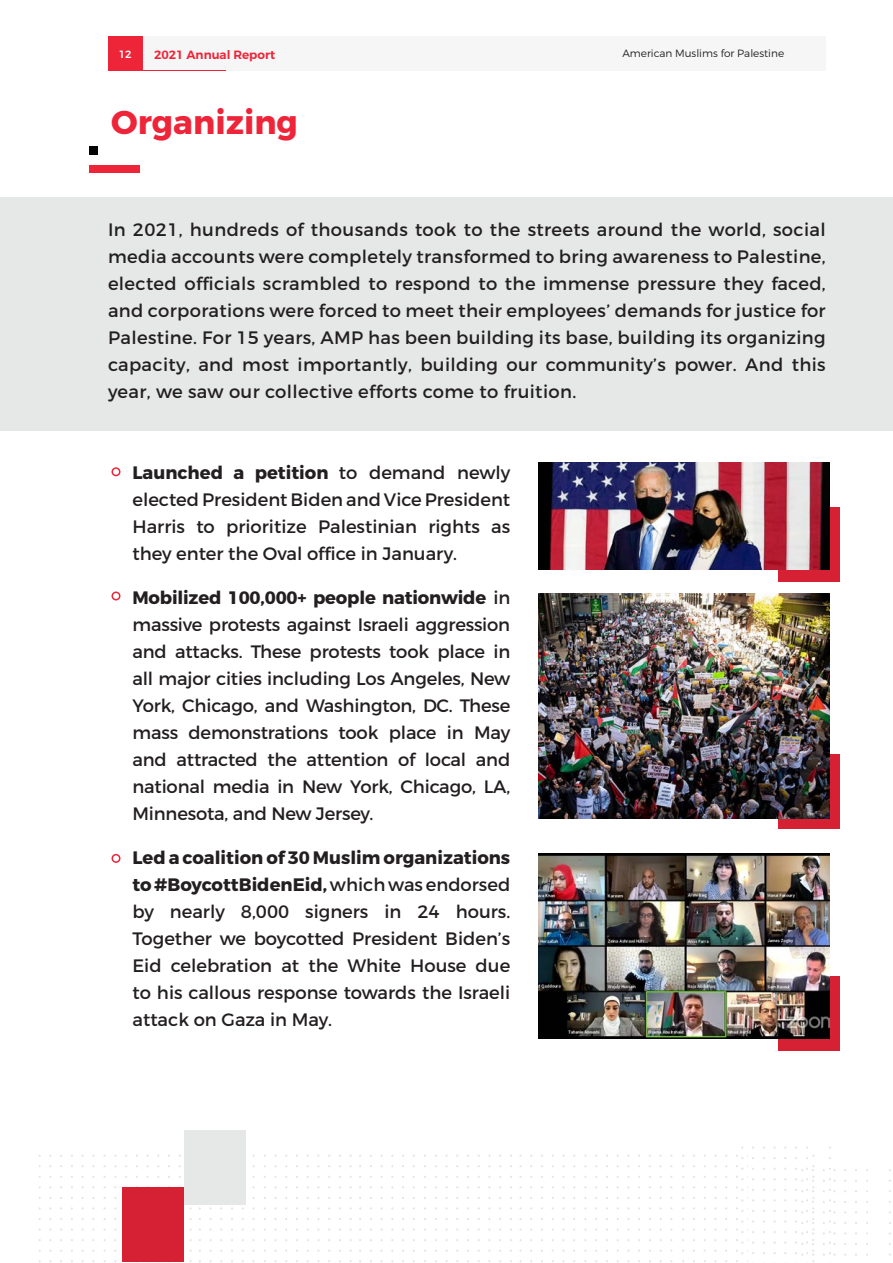
<style>
.page{position:relative;width:893px;height:1263px;background:#fff}
.page>*{position:absolute;margin:0;border:0;box-sizing:border-box;transform-origin:0 0}
.Title_1{font:700 33px "Montserrat";color:#ee2539}
.Body_1{font:18px/27px "Montserrat";color:#231f20;text-align:justify}
.t1{font:600 12px "Montserrat";color:#ee2539}
.t2{font:300 10.5px "Montserrat";color:#231f20}
.t3{font:500 10.5px "Montserrat";color:#fff}
.s1{font-weight:700}
</style>
<div class="page">
<div style="left:142px;top:37px;width:684px;height:34px;background:#f6f6f6"></div>
<div style="left:108px;top:37px;width:34px;height:34px;background:#ee2539"></div>
<hr style="left:108px;top:70px;width:118px;height:1px;background:#ee2539">
<div style="left:89px;top:165px;width:51px;height:7px;background:#ee2539"></div>
<div style="left:89px;top:147px;width:9px;height:8px;background:#040503"></div>
<div style="left:123px;top:1187px;width:61px;height:74px;background:#d52133"></div>
<div style="left:184px;top:1130px;width:61px;height:75px;background:#e5e8e7"></div>
<svg style="left:736px;top:1146px;width:18px;height:13px"></svg>
<svg style="left:736px;top:1165px;width:18px;height:5px"></svg>
<svg style="left:736px;top:1176px;width:18px;height:4px"></svg>
<svg style="left:736px;top:1186px;width:18px;height:5px"></svg>
<svg style="left:736px;top:1197px;width:18px;height:4px"></svg>
<svg style="left:736px;top:1207px;width:18px;height:5px"></svg>
<svg style="left:736px;top:1218px;width:18px;height:4px"></svg>
<svg style="left:736px;top:1229px;width:18px;height:4px"></svg>
<svg style="left:736px;top:1239px;width:18px;height:15px"></svg>
<div style="left:111px;top:467px;width:9px;height:9px;border:2px solid #ee2539;border-radius:50%"></div>
<div style="left:111px;top:591px;width:9px;height:9px;border:2px solid #ee2539;border-radius:50%"></div>
<div style="left:111px;top:854px;width:9px;height:9px;border:2px solid #ee2539;border-radius:50%"></div>
<div style="left:0;top:197px;width:893px;height:233px;background:#e5e8e7"></div>
<svg style="left:823px;top:1168px;width:13px;height:3px"></svg>
<svg style="left:823px;top:1178px;width:13px;height:4px"></svg>
<svg style="left:823px;top:1189px;width:13px;height:3px"></svg>
<svg style="left:823px;top:1199px;width:13px;height:4px"></svg>
<svg style="left:823px;top:1220px;width:13px;height:4px"></svg>
<svg style="left:823px;top:1242px;width:13px;height:3px"></svg>
<svg style="left:823px;top:1252px;width:13px;height:4px"></svg>
<svg style="left:795px;top:1165px;width:19px;height:97px"></svg>
<div style="left:779px;top:507px;width:61px;height:74px;background:#d52133"></div>
<div style="left:779px;top:754px;width:61px;height:75px;background:#d52133"></div>
<div style="left:779px;top:976px;width:61px;height:74px;background:#d52133"></div>
<img style="left:539px;top:463px;width:290px;height:106px">
<img style="left:539px;top:594px;width:290px;height:225px">
<img style="left:539px;top:854px;width:290px;height:184px">
<p class="t3" style="left:119px;top:46px;width:14px">12</p>
<p class="t1" style="left:154px;top:47px;width:123px">2021 Annual Report</p>
<p class="t2" style="left:622px;top:47px;width:163px">American Muslims for Palestine</p>
<p class="Title_1" style="left:111px;top:102px;width:188px">Organizing</p>
<p class="Body_1" style="left:108px;top:216px;width:719px">In 2021, hundreds of thousands took to the streets around the world, social media accounts were completely transformed to bring awareness to Palestine, elected officials scrambled to respond to the immense pressure they faced, and corporations were forced to meet their employees’ demands for justice for Palestine. For 15 years, AMP has been building its base, building its organizing capacity, and most importantly, building our community’s power. And this year, we saw our collective efforts come to fruition.</p>
<p class="Body_1" style="left:132px;top:459px;width:379px"><span class="s1">Launched a petition</span> to demand newly elected President Biden and Vice President Harris to prioritize Palestinian rights as they enter the Oval office in January.</p>
<p class="Body_1" style="left:132px;top:584px;width:379px"><span class="s1">Mobilized 100,000+ people nationwide</span> in massive protests against Israeli aggression and attacks. These protests took place in all major cities including Los Angeles, New York, Chicago, and Washington, DC. These mass demonstrations took place in May and attracted the attention of local and national media in New York, Chicago, LA, Minnesota, and New Jersey.</p>
<p class="Body_1" style="left:132px;top:844px;width:379px"><span class="s1">Led a coalition of 30 Muslim organizations to #BoycottBidenEid,</span> which was endorsed by nearly 8,000 signers in 24 hours.<br>Together we boycotted President Biden’s Eid celebration at the White House due to his callous response towards the Israeli attack on Gaza in May.</p>
</div>
